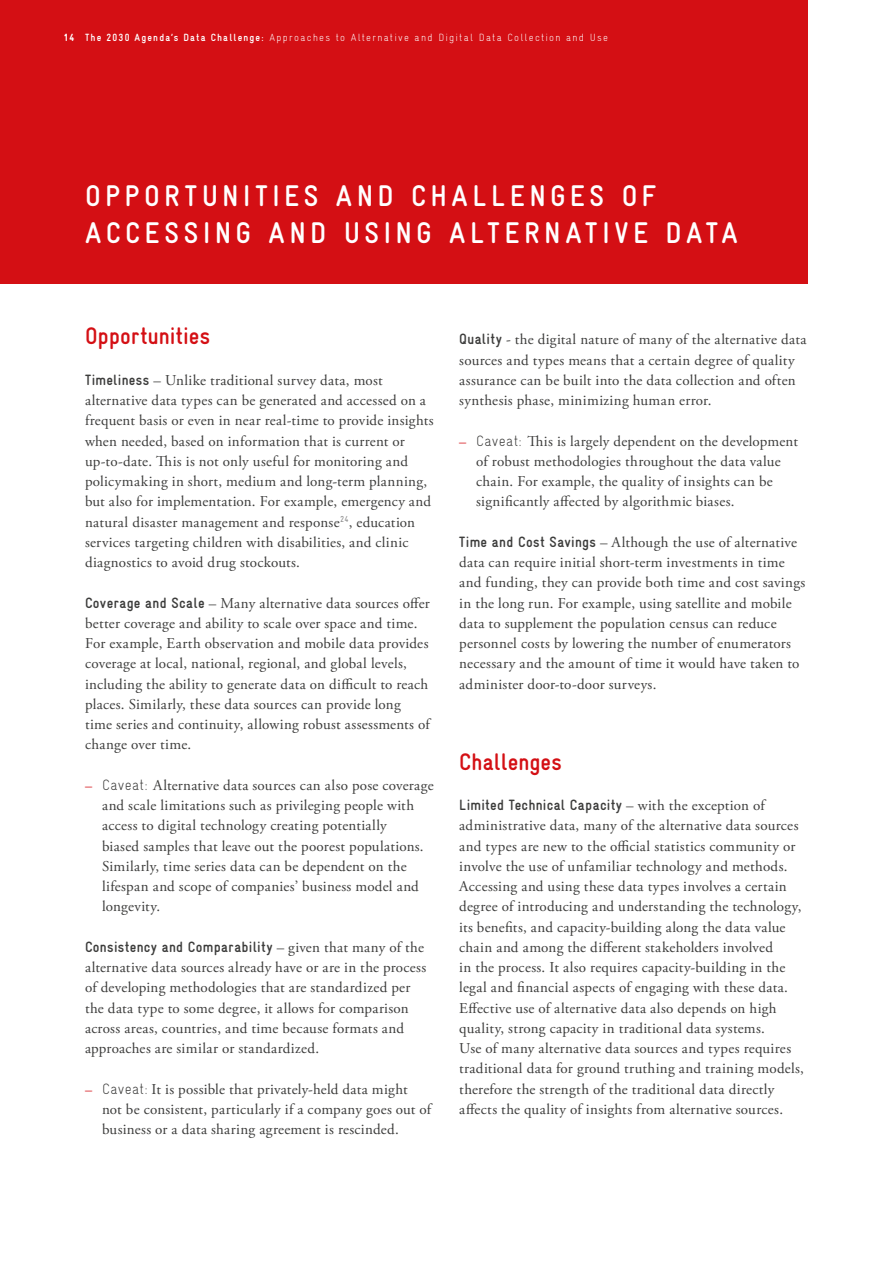
<style>
.page{position:relative;width:893px;height:1263px;background:#fff}
.page>*{position:absolute;margin:0;border:0;box-sizing:border-box;transform-origin:0 0}
.t1{font:700 condensed 30px/37.5px "Gravur";letter-spacing:.15em;color:#fff}
.t2{font:700 condensed 24px "Gravur";letter-spacing:.005em;color:#d40f14}
.t3{font:15px/20.2px "Adobe Garamond Pro";letter-spacing:.02em;color:#3c3c3b}
.t4{font:700 condensed 15px "Gravur";letter-spacing:.02em;color:#3c3c3b}
.t5{font:300 condensed 10.5px "Gravur";letter-spacing:.12em;color:#fff}
.s1{font-weight:900}
.s2{font-weight:700}
.s3{font-family:"Gravur";font-weight:700;font-stretch:condensed}
.s4{font-size:14.25px;color:#d40f14}
.s5{font-family:"Gravur";font-weight:300;font-stretch:condensed}
.s6{font-family:"Adobe Garamond Pro";font-weight:400;font-stretch:normal}
</style>
<div class="page">
<div style="left:0;top:0;width:808px;height:284px;background:#d40f14"></div>
<p class="t5" style="left:64px;top:31px;width:546px"><span class="s1">14</span> <span class="s2">The 2030 Agenda’s Data Challenge:</span> Approaches to Alternative and Digital Data Collection and Use</p>
<h1 class="t1" style="left:85px;top:177px;width:654px">OPPORTUNITIES AND CHALLENGES OF<br>ACCESSING AND USING ALTERNATIVE DATA</h1>
<h2 class="t2" style="left:85px;top:323px;width:127px">Opportunities</h2>
<p class="t3" style="left:85px;top:370px;width:350px"><span class="s3">Timeliness</span> – Unlike traditional survey data, most alternative data types can be generated and accessed on a frequent basis or even in near real-time to provide insights when needed, based on information that is current or up-to-date. This is not only useful for monitoring and policymaking in short, medium and long-term planning, but also for implementation. For example, emergency and natural disaster management and response<sup>24</sup>, education services targeting children with disabilities, and clinic diagnostics to avoid drug stockouts.</p>
<p class="t3" style="left:85px;top:593px;width:346px"><span class="s3">Coverage and Scale</span> – Many alternative data sources offer better coverage and ability to scale over space and time.<br>For example, Earth observation and mobile data provides coverage at local, national, regional, and global levels, including the ability to generate data on difficult to reach places. Similarly, these data sources can provide long time series and continuity, allowing robust assessments of change over time.</p>
<p class="t3" style="left:102px;top:775px;width:333px;text-indent:-17px"><span class="s4">–</span> <span class="s5">Caveat:</span> Alternative data sources can also pose coverage and scale limitations such as privileging people with access to digital technology creating potentially<br>biased samples that leave out the poorest populations.<br>Similarly, time series data can be dependent on the lifespan and scope of companies’ business model and longevity.</p>
<p class="t4" style="left:85px;top:938px;width:340px">Consistency and Comparability <span class="s6">– given that many of the</span></p>
<p class="t3" style="left:85px;top:958px;width:343px">alternative data sources already have or are in the process of developing methodologies that are standardized per the data type to some degree, it allows for comparison across areas, countries, and time because formats and approaches are similar or standardized.</p>
<p class="t3" style="left:102px;top:1079px;width:331px;text-indent:-17px"><span class="s4">–</span> <span class="s5">Caveat:</span> It is possible that privately-held data might<br>not be consistent, particularly if a company goes out of business or a data sharing agreement is rescinded.</p>
<p class="t3" style="left:459px;top:330px;width:349px"><span class="s3">Quality</span> - the digital nature of many of the alternative data sources and types means that a certain degree of quality assurance can be built into the data collection and often synthesis phase, minimizing human error.</p>
<p class="t3" style="left:476px;top:431px;width:323px;text-indent:-17px"><span class="s4">–</span> <span class="s5">Caveat:</span> This is largely dependent on the development of robust methodologies throughout the data value chain. For example, the quality of insights can be significantly affected by algorithmic biases.</p>
<p class="t3" style="left:459px;top:532px;width:348px"><span class="s3">Time and Cost Savings</span> – Although the use of alternative data can require initial short-term investments in time and funding, they can provide both time and cost savings in the long run. For example, using satellite and mobile data to supplement the population census can reduce personnel costs by lowering the number of enumerators necessary and the amount of time it would have taken to administer door-to-door surveys.</p>
<h2 class="t2" style="left:459px;top:748px;width:104px">Challenges</h2>
<p class="t4" style="left:459px;top:797px;width:307px">Limited Technical Capacity <span class="s6">– with the exception of</span></p>
<p class="t3" style="left:459px;top:816px;width:346px">administrative data, many of the alternative data sources and types are new to the official statistics community or involve the use of unfamiliar technology and methods.<br>Accessing and using these data types involves a certain degree of introducing and understanding the technology, its benefits, and capacity-building along the data value chain and among the different stakeholders involved<br>in the process. It also requires capacity-building in the legal and financial aspects of engaging with these data.<br>Effective use of alternative data also depends on high quality, strong capacity in traditional data systems.<br>Use of many alternative data sources and types requires traditional data for ground truthing and training models, therefore the strength of the traditional data directly affects the quality of insights from alternative sources.</p>
</div>
